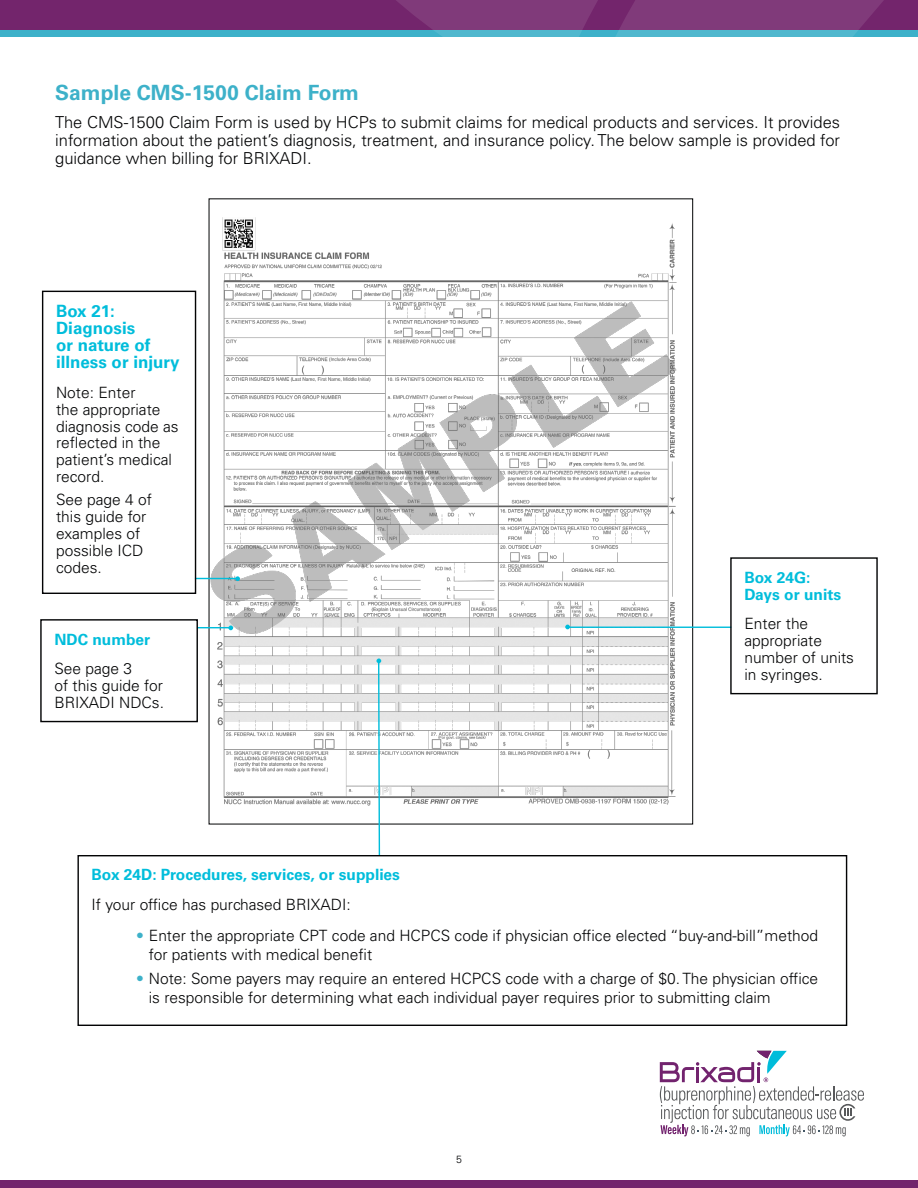
<style>
.page{position:relative;width:918px;height:1188px;background:#fff}
.page>*{position:absolute;margin:0;border:0;box-sizing:border-box;transform-origin:0 0}
.t1{font:700 21px "Univers LT Std";color:#3db1c9}
.body_copy__p{font:700 16.95px/17px "Univers LT Std";color:#00bddb}
.body_copy__p-2{font:300 16.5px/18px "Univers LT Std";color:#020304;text-align:justify}
.body_copy__p-3{font:300 15.6px/17px "Univers LT Std";color:#020304}
.body_copy__p-4{font:700 15.6px/17px "Univers LT Std";color:#00bddb}
.t2{font:300 10.5px "Univers LT Std";color:#020304}
.s1{color:#3db1c9}
</style>
<div class="page">
<div style="left:0;top:13px;width:918px;height:24px;background:#3db1c9"></div>
<div style="left:0;top:0;width:918px;height:30px;background:#73256c"></div>
<svg style="left:396px;top:0;width:145px;height:37px"></svg>
<svg style="left:541px;top:0;width:343px;height:396px"></svg>
<svg style="left:660px;top:1051px;width:204px;height:85px"></svg>
<div style="left:0;top:1180px;width:918px;height:8px;background:#73256c"></div>
<img style="left:211px;top:200px;width:480px;height:606px">
<hr style="left:195px;top:578px;width:42px;height:1px;background:#00bddb">
<hr style="left:197px;top:627px;width:36px;height:1px;background:#00bddb">
<hr style="left:566px;top:627px;width:165px;height:1px;background:#00bddb">
<svg style="left:565px;top:625px;width:5px;height:4px"></svg>
<svg style="left:235px;top:576px;width:5px;height:5px"></svg>
<svg style="left:228px;top:625px;width:5px;height:5px"></svg>
<svg style="left:376px;top:658px;width:5px;height:197px"></svg>
<div style="left:77px;top:855px;width:770px;height:171px;border:1px solid #020304"></div>
<div style="left:40px;top:619px;width:158px;height:103px;border:1px solid #020304"></div>
<div style="left:730px;top:557px;width:148px;height:137px;border:1px solid #020304"></div>
<div style="left:42px;top:291px;width:154px;height:303px;border:1px solid #020304"></div>
<p class="t1" style="left:55px;top:80px;width:305px">Sample CMS-1500 Claim Form</p>
<p class="body_copy__p-2" style="left:55px;top:113px;width:786px">The CMS-1500 Claim Form is used by HCPs to submit claims for medical products and services. It provides information about the patient’s diagnosis, treatment, and insurance policy. The below sample is provided for guidance when billing for BRIXADI.</p>
<p class="body_copy__p" style="left:56px;top:303px;width:125px">Box 21:<br>Diagnosis<br>or nature of illness or injury</p>
<p class="body_copy__p-3" style="left:56px;top:384px;width:124px">Note: Enter<br>the appropriate diagnosis code as reflected in the patient’s medical record.</p>
<p class="body_copy__p-3" style="left:56px;top:491px;width:97px">See page 4 of this guide for examples of possible ICD codes.</p>
<p class="body_copy__p-4" style="left:54px;top:631px;width:97px">NDC number</p>
<p class="body_copy__p-3" style="left:54px;top:660px;width:111px">See page 3<br>of this guide for<br>BRIXADI NDCs.</p>
<p class="body_copy__p-4" style="left:744px;top:569px;width:98px">Box 24G:<br>Days or units</p>
<p class="body_copy__p-3" style="left:744px;top:615px;width:111px">Enter the appropriate number of units in syringes.</p>
<p class="body_copy__p-4" style="left:92px;top:867px;width:310px">Box 24D: Procedures, services, or supplies</p>
<p class="body_copy__p-3" style="left:92px;top:896px;width:261px">If your office has purchased BRIXADI:</p>
<p class="body_copy__p-3" style="left:149px;top:926px;width:671px;line-height:18.3px;text-indent:-13px"><span class="s1">•</span> Enter the appropriate CPT code and HCPCS code if physician office elected “buy-and-bill”method for patients with medical benefit</p>
<p class="body_copy__p-3" style="left:149px;top:970px;width:671px;line-height:18.3px;text-indent:-13px"><span class="s1">•</span> Note: Some payers may require an entered HCPCS code with a charge of $0. The physician office is responsible for determining what each individual payer requires prior to submitting claim</p>
<p class="t2" style="left:456px;top:1153px;width:7px">5</p>
</div>
